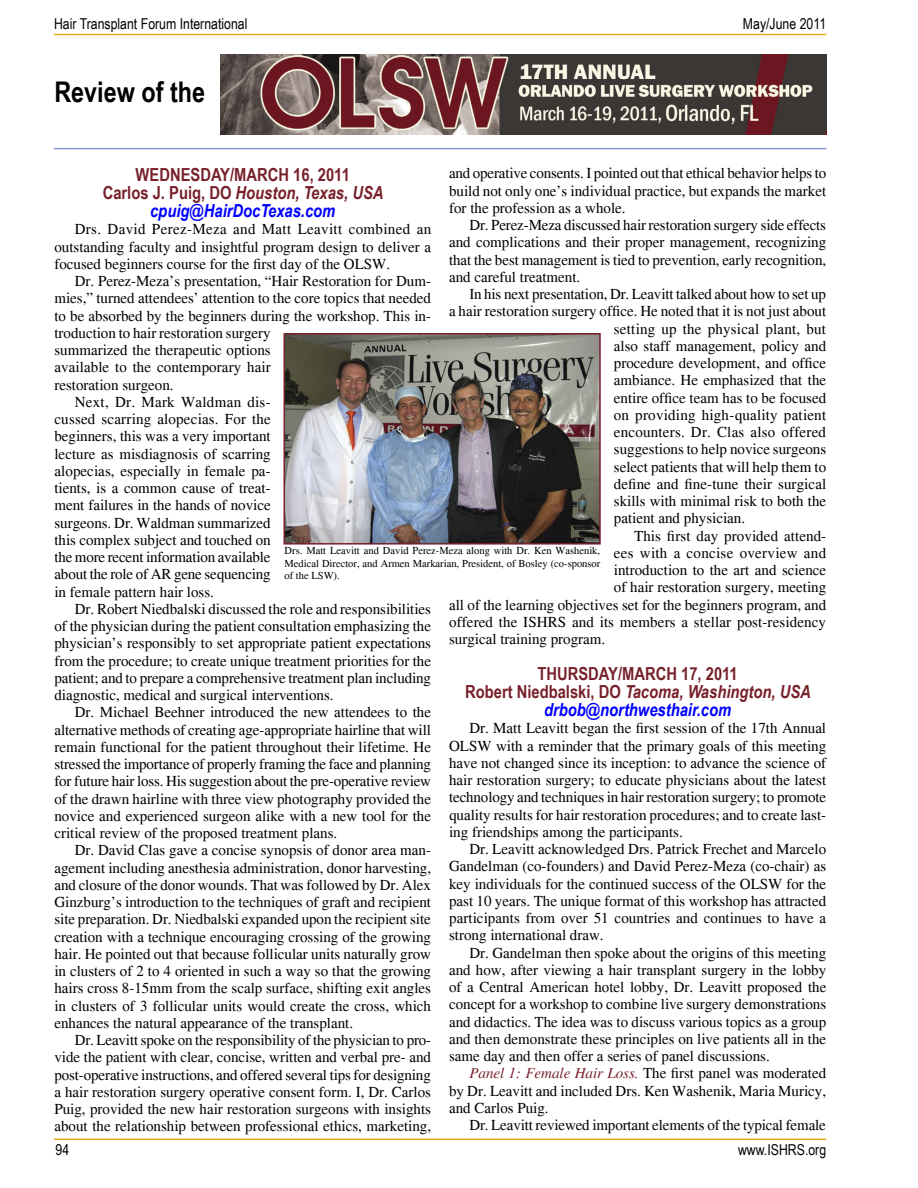
<style>
.page{position:relative;width:918px;height:1188px;background:#fff}
.page>*{position:absolute;margin:0;border:0;box-sizing:border-box;transform-origin:0 0}
.t1{font:700 28.5px "Arial Narrow";color:#000}
.Subhead_1{font:italic 700 18px/18px "Arial Narrow";color:#00f;text-align:center}
.Subhead_1-2{font:700 18px "Arial Narrow";color:#77212b}
.Body_text{font:15px/17.2px "Times";color:#000;text-align:justify}
.t2{font:15px "Arial Narrow";color:#000}
.Body_text-2{font:15px "Times";letter-spacing:.02em;color:#000}
.t3{font:10.5px/12.6px "Times";color:#000;text-align:justify}
.s1{font-style:normal;color:#77212b}
.s2{color:#77212b}
.s3{font-style:italic;color:#77212b}
</style>
<div class="page">
<hr style="left:54px;top:1138px;width:772px;height:2px;background:#e0ad20">
<hr style="left:54px;top:34px;width:772px;height:1px;background:#e0ad20">
<img style="left:221px;top:54px;width:605px;height:81px">
<hr style="left:54px;top:148px;width:772px;height:1px;background:#4b79bb">
<img style="left:287px;top:336px;width:311px;height:206px">
<div style="left:284px;top:333px;width:317px;height:212px;border:2px solid #77212b"></div>
<p class="t2" style="left:54px;top:13px;width:195px">Hair Transplant Forum International</p>
<p class="t2" style="left:743px;top:13px;width:85px">May/June 2011</p>
<p class="t1" style="left:54px;top:70px;width:152px">Review of the</p>
<p class="Body_text" style="left:449px;top:165px;width:379px">and operative consents. I pointed out that ethical behavior helps to build not only one’s individual practice, but expands the market for the profession as a whole.</p>
<p class="Body_text" style="left:449px;top:216px;width:379px;text-indent:20px">Dr. Perez-Meza discussed hair restoration surgery side effects and complications and their proper management, recognizing that the best management is tied to prevention, early recognition, and careful treatment.</p>
<p class="Body_text" style="left:469px;top:285px;width:358px">In his next presentation, Dr. Leavitt talked about how to set up</p>
<p class="Body_text" style="left:449px;top:303px;width:379px">a hair restoration surgery office. He noted that it is not just about</p>
<p class="Body_text" style="left:614px;top:320px;width:214px">setting up the physical plant, but</p>
<p class="Body_text" style="left:614px;top:337px;width:214px">also staff management, policy and</p>
<p class="Body_text" style="left:614px;top:354px;width:214px">procedure development, and office</p>
<p class="Body_text" style="left:614px;top:372px;width:214px">ambiance. He emphasized that the</p>
<p class="Body_text" style="left:614px;top:389px;width:214px">entire office team has to be focused</p>
<p class="Body_text" style="left:614px;top:406px;width:214px">on providing high-quality patient</p>
<p class="Body_text" style="left:614px;top:423px;width:214px">encounters. Dr. Clas also offered</p>
<p class="Body_text" style="left:614px;top:441px;width:214px">suggestions to help novice surgeons</p>
<p class="Body_text" style="left:614px;top:458px;width:214px">select patients that will help them to</p>
<p class="Body_text" style="left:614px;top:475px;width:214px">define and fine-tune their surgical</p>
<p class="Body_text" style="left:614px;top:492px;width:214px">skills with minimal risk to both the</p>
<p class="Body_text" style="left:614px;top:510px;width:133px">patient and physician.</p>
<p class="Body_text" style="left:634px;top:527px;width:194px">This first day provided attend-</p>
<p class="Body_text-2" style="left:614px;top:544px;width:214px">ees with a concise overview and</p>
<p class="Body_text" style="left:614px;top:561px;width:214px">introduction to the art and science</p>
<p class="Body_text" style="left:614px;top:579px;width:214px">of hair restoration surgery, meeting</p>
<p class="Body_text" style="left:449px;top:596px;width:379px">all of the learning objectives set for the beginners program, and</p>
<p class="Body_text" style="left:449px;top:613px;width:378px">offered the ISHRS and its members a stellar post-residency</p>
<p class="Body_text" style="left:449px;top:630px;width:158px">surgical training program.</p>
<p class="Subhead_1-2" style="left:537px;top:660px;width:202px">THURSDAY/MARCH 17, 2011</p>
<p class="Subhead_1" style="left:465px;top:682px;width:347px"><span class="s1">Robert Niedbalski, DO</span> <span class="s2">Tacoma, Washington, USA </span>drbob@northwesthair.com</p>
<p class="Body_text" style="left:449px;top:720px;width:379px;text-indent:20px">Dr. Matt Leavitt began the first session of the 17th Annual OLSW with a reminder that the primary goals of this meeting have not changed since its inception: to advance the science of hair restoration surgery; to educate physicians about the latest technology and techniques in hair restoration surgery; to promote quality results for hair restoration procedures; and to create last&shy;ing friendships among the participants.</p>
<p class="Body_text" style="left:449px;top:840px;width:379px;text-indent:20px">Dr. Leavitt acknowledged Drs. Patrick Frechet and Marcelo Gandelman (co-founders) and David Perez-Meza (co-chair) as key individuals for the continued success of the OLSW for the past 10 years. The unique format of this workshop has attracted participants from over 51 countries and continues to have a strong international draw.</p>
<p class="Body_text" style="left:449px;top:944px;width:379px;text-indent:20px">Dr. Gandelman then spoke about the origins of this meeting and how, after viewing a hair transplant surgery in the lobby of a Central American hotel lobby, Dr. Leavitt proposed the concept for a workshop to combine live surgery demonstrations and didactics. The idea was to discuss various topics as a group and then demonstrate these principles on live patients all in the same day and then offer a series of panel discussions.</p>
<p class="Body_text" style="left:449px;top:1065px;width:379px;text-indent:20px"><span class="s3">Panel 1: Female Hair Loss.</span> The first panel was moderated by Dr. Leavitt and included Drs. Ken Washenik, Maria Muricy, and Carlos Puig.</p>
<p class="Body_text" style="left:469px;top:1116px;width:358px">Dr. Leavitt reviewed important elements of the typical female</p>
<p class="Subhead_1-2" style="left:136px;top:161px;width:216px">WEDNESDAY/MARCH 16, 2011</p>
<p class="Subhead_1" style="left:103px;top:183px;width:282px"><span class="s1">Carlos J. Puig, DO</span> <span class="s2">Houston, Texas, USA </span>cpuig@HairDocTexas.com</p>
<p class="Body_text" style="left:54px;top:221px;width:378px;text-indent:20px">Drs. David Perez-Meza and Matt Leavitt combined an outstanding faculty and insightful program design to deliver a focused beginners course for the first day of the OLSW.</p>
<p class="Body_text" style="left:54px;top:272px;width:378px;text-align:left;text-indent:20px">Dr. Perez-Meza’s presentation, “Hair Restoration for Dum&shy;mies,” turned attendees’ attention to the core topics that needed to be absorbed by the beginners during the workshop. This in&shy;troduction to hair restoration surgery<br>summarized the therapeutic options<br>available to the contemporary hair<br>restoration surgeon.</p>
<p class="Body_text" style="left:54px;top:393px;width:218px;text-indent:20px">Next, Dr. Mark Waldman dis&shy;cussed scarring alopecias. For the beginners, this was a very important lecture as misdiagnosis of scarring alopecias, especially in female pa&shy;tients, is a common cause of treat&shy;ment failures in the hands of novice surgeons. Dr. Waldman summarized this complex subject and touched on the more recent information available about the role of AR gene sequencing in female pattern hair loss.</p>
<p class="Body_text" style="left:54px;top:600px;width:378px;text-indent:20px">Dr. Robert Niedbalski discussed the role and responsibilities of the physician during the patient consultation emphasizing the physician’s responsibly to set appropriate patient expectations from the procedure; to create unique treatment priorities for the patient; and to prepare a comprehensive treatment plan including diagnostic, medical and surgical interventions.</p>
<p class="Body_text" style="left:54px;top:704px;width:378px;text-indent:20px">Dr. Michael Beehner introduced the new attendees to the alternative methods of creating age-appropriate hairline that will remain functional for the patient throughout their lifetime. He stressed the importance of properly framing the face and planning for future hair loss. His suggestion about the pre-operative review of the drawn hairline with three view photography provided the novice and experienced surgeon alike with a new tool for the critical review of the proposed treatment plans.</p>
<p class="Body_text" style="left:54px;top:842px;width:378px;text-indent:20px">Dr. David Clas gave a concise synopsis of donor area man&shy;agement including anesthesia administration, donor harvesting, and closure of the donor wounds. That was followed by Dr. Alex Ginzburg’s introduction to the techniques of graft and recipient site preparation. Dr. Niedbalski expanded upon the recipient site creation with a technique encouraging crossing of the growing hair. He pointed out that because follicular units naturally grow in clusters of 2 to 4 oriented in such a way so that the growing hairs cross 8-15mm from the scalp surface, shifting exit angles in clusters of 3 follicular units would create the cross, which enhances the natural appearance of the transplant.</p>
<p class="Body_text" style="left:54px;top:1031px;width:378px;text-indent:20px">Dr. Leavitt spoke on the responsibility of the physician to pro&shy;vide the patient with clear, concise, written and verbal pre- and post-operative instructions, and offered several tips for designing a hair restoration surgery operative consent form. I, Dr. Carlos Puig, provided the new hair restoration surgeons with insights about the relationship between professional ethics, marketing,</p>
<p class="t3" style="left:285px;top:544px;width:317px">Drs. Matt Leavitt and David Perez-Meza along with Dr. Ken Washenik, Medical Director, and Armen Markarian, President, of Bosley (co-sponsor of the LSW).</p>
<p class="t2" style="left:56px;top:1139px;width:15px">94</p>
<p class="t2" style="left:738px;top:1139px;width:90px">www.ISHRS.org</p>
</div>
